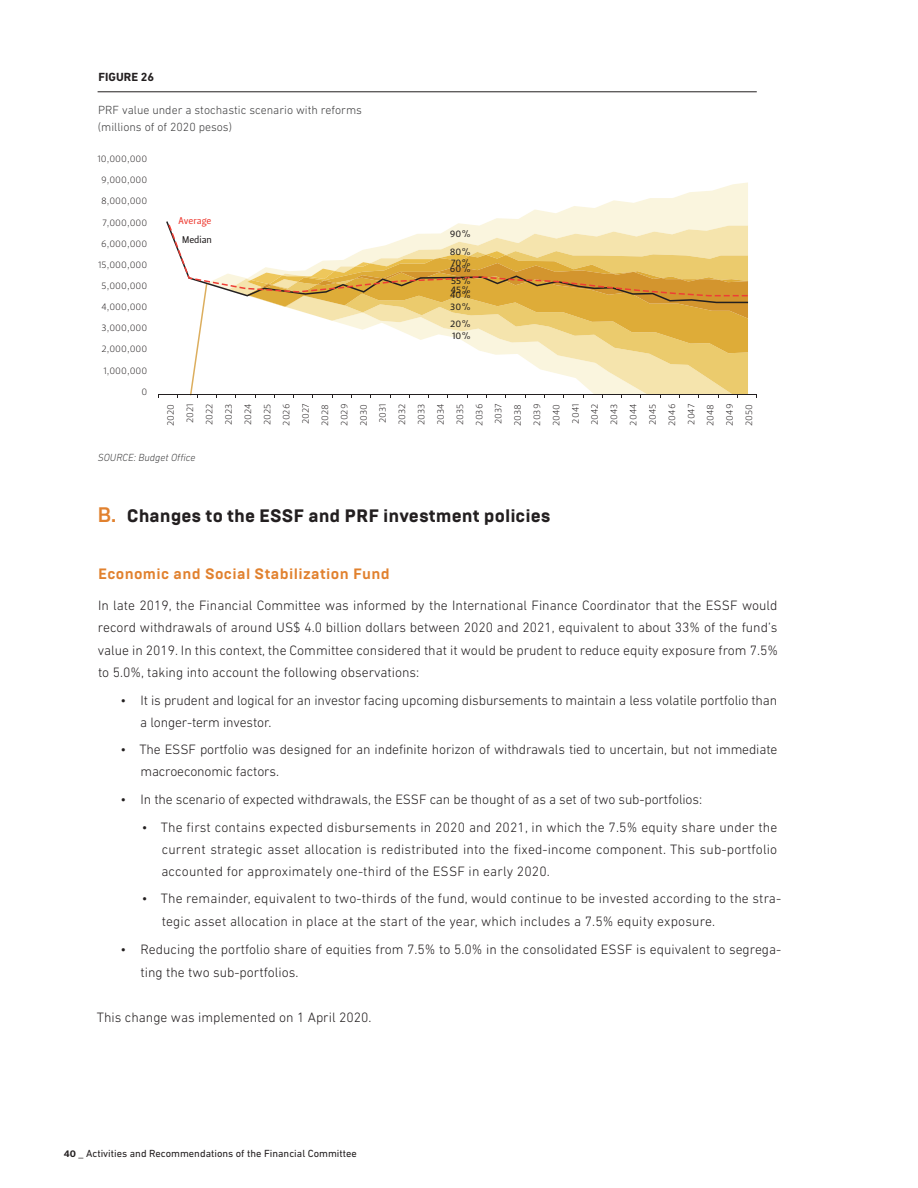
<style>
.page{position:relative;width:918px;height:1188px;background:#fff}
.page>*{position:absolute;margin:0;border:0;box-sizing:border-box;transform-origin:0 0}
.t1{font:800 18px "Brutal Type";color:#231f20}
.t2{font:700 15px "Brutal Type";letter-spacing:.025em;color:#e1812e}
.t3{font:300 13.8px/22.5px "DIN Next LT Pro";color:#231f20}
.t4{font:300 12px "DIN Next LT Pro";color:#3e3e3f}
.t5{font:700 12px "DIN Next LT Pro";color:#231f20}
.t6{font:10.5px "DIN Next LT Pro";color:#231f20}
.t7{font:italic 300 10.5px "DIN Next LT Pro";color:#3e3e3f}
.t8{font:9.75px/19.2px "Leitura Sans Grot 1";color:#231f20;text-align:center}
.t9{font:9.75px/19px "Leitura Sans Grot 2";color:#231f20}
.t10{font:9.75px/19.4px "Leitura Sans Grot 2";color:#ee3e35;text-align:center}
.s1{color:#231f20}
.s2{font-weight:500;font-size:21px;color:#e1812e}
.s3{font-family:"Milo OT";font-weight:700}
</style>
<div class="page">
<hr style="left:98px;top:91px;width:659px;height:1px;background:#231f20">
<svg style="left:491px;top:182px;width:257px;height:39px"></svg>
<hr style="left:158px;top:394px;width:599px;height:1px;background:#231f20">
<svg style="left:166px;top:221px;width:582px;height:6px"></svg>
<svg style="left:168px;top:225px;width:580px;height:173px"></svg>
<p class="t5" style="left:99px;top:70px;width:57px">FIGURE 26</p>
<p class="t4" style="left:98px;top:103px;width:265px">PRF value under a stochastic scenario with reforms</p>
<p class="t4" style="left:98px;top:120px;width:136px">(millions of of 2020 pesos)</p>
<p class="t8" style="left:98px;top:148px;width:51px;line-height:21.1px">10,000,000<br>9,000,000<br>8,000,000<br>7,000,000</p>
<p class="t8" style="left:98px;top:233px;width:51px;line-height:21.1px">6,000,000<br>15,000,000<br>5,000,000</p>
<p class="t8" style="left:101px;top:296px;width:47px;line-height:21.1px;text-align:justify">4,000,000<br>3,000,000<br>2,000,000</p>
<p class="t8" style="left:141px;top:382px;width:7px">0</p>
<p class="t8" style="left:103px;top:361px;width:45px">1,000,000</p>
<p class="t10" style="left:179px;top:211px;width:35px">Average<br><span class="s1">Median</span></p>
<p class="t9" style="left:450px;top:224px;width:23px">90%<br>80%</p>
<p class="t9" style="left:451px;top:254px;width:21px">70%</p>
<p class="t9" style="left:450px;top:263px;width:23px;line-height:12px">60%<br>55%</p>
<p class="t9" style="left:451px;top:280px;width:22px">45%</p>
<p class="t9" style="left:450px;top:289px;width:22px;line-height:12.1px">40%<br>30%</p>
<p class="t9" style="left:450px;top:317px;width:22px;line-height:12.3px">20%<br>10%</p>
<p class="t8" style="left:161px;top:426px;width:24px;text-align:justify;rotate:-90deg">2020<br>2021<br>2022<br>2023<br>2024<br>2025<br>2026<br>2027<br>2028<br>2029<br>2030<br>2031<br>2032<br>2033<br>2034<br>2035<br>2036<br>2037<br>2038<br>2039<br>2040<br>2041<br>2042<br>2043<br>2044<br>2045<br>2046<br>2047<br>2048<br>2049<br>2050</p>
<p class="t7" style="left:98px;top:451px;width:99px">SOURCE: Budget Office</p>
<p class="t1" style="left:97px;top:505px;width:455px"><span class="s2">B.</span> Changes to the ESSF and PRF investment policies</p>
<p class="t2" style="left:98px;top:564px;width:293px">Economic and Social Stabilization Fund</p>
<p class="t3" style="left:98px;top:593px;width:682px;text-align:justify">In late 2019, the Financial Committee was informed by the International Finance Coordinator that the ESSF would record withdrawals of around US$ 4.0 billion dollars between 2020 and 2021, equivalent to about 33% of the fund’s value in 2019. In this context, the Committee considered that it would be prudent to reduce equity exposure from 7.5% to 5.0%, taking into account the following observations:</p>
<p class="t3" style="left:140px;top:689px;width:639px;line-height:21.8px;text-indent:-20px">• It is prudent and logical for an investor facing upcoming disbursements to maintain a less volatile portfolio than a longer-term investor.</p>
<p class="t3" style="left:140px;top:739px;width:638px;line-height:21.8px;text-indent:-20px">• The ESSF portfolio was designed for an indefinite horizon of withdrawals tied to uncertain, but not immediate macroeconomic factors.</p>
<p class="t3" style="left:120px;top:788px;width:583px">• In the scenario of expected withdrawals, the ESSF can be thought of as a set of two sub-portfolios:</p>
<p class="t3" style="left:161px;top:816px;width:618px;line-height:21.8px;text-align:justify;text-indent:-20px">• The first contains expected disbursements in 2020 and 2021, in which the 7.5% equity share under the current strategic asset allocation is redistributed into the fixed-income component. This sub-portfolio accounted for approximately one-third of the ESSF in early 2020.</p>
<p class="t3" style="left:162px;top:887px;width:621px;text-indent:-20px">• The remainder, equivalent to two-thirds of the fund, would continue to be invested according to the stra&shy;tegic asset allocation in place at the start of the year, which includes a 7.5% equity exposure.</p>
<p class="t3" style="left:141px;top:938px;width:642px;text-indent:-20px">• Reducing the portfolio share of equities from 7.5% to 5.0% in the consolidated ESSF is equivalent to segrega&shy;ting the two sub-portfolios.</p>
<p class="t3" style="left:97px;top:1006px;width:276px">This change was implemented on 1 April 2020.</p>
<p class="t6" style="left:64px;top:1147px;width:295px"><span class="s3">40</span> _ Activities and Recommendations of the Financial Committee</p>
</div>
